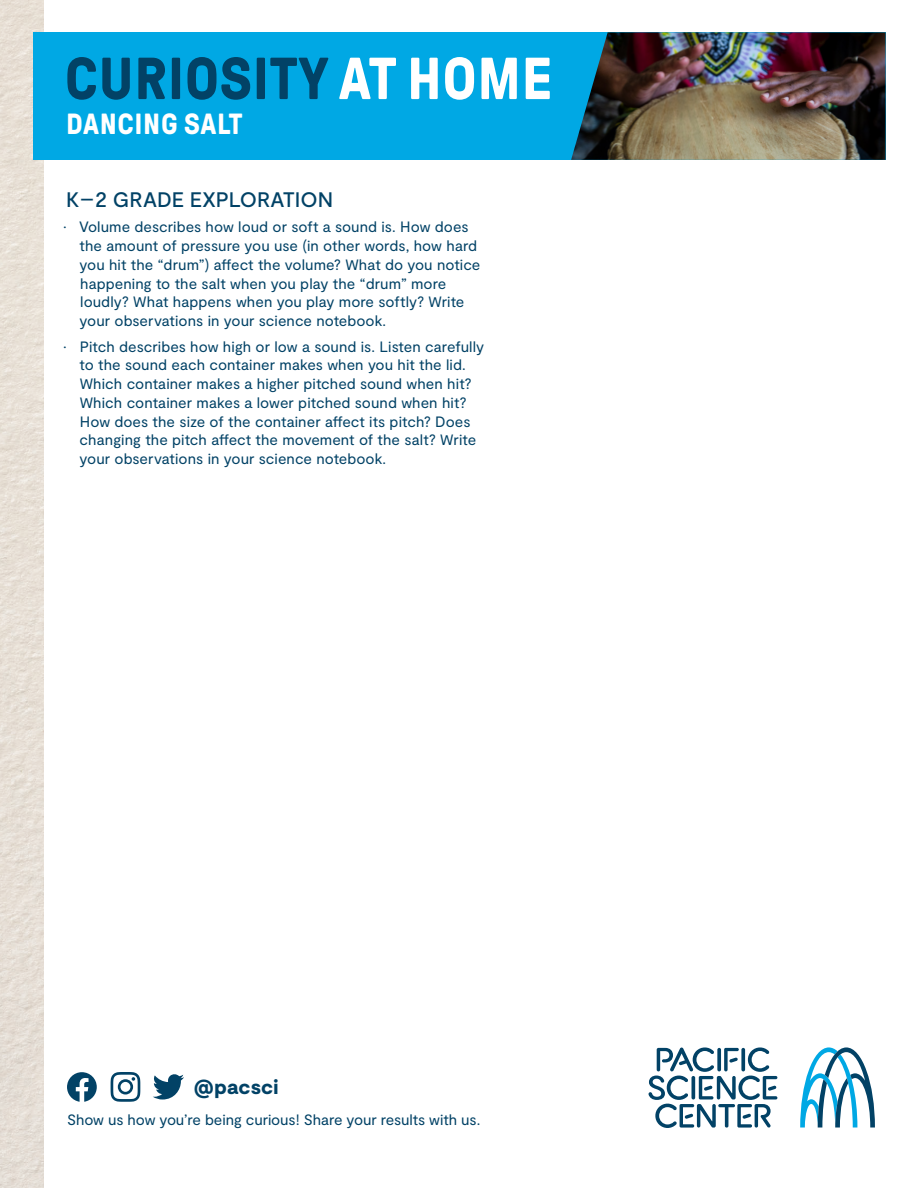
<style>
.page{position:relative;width:918px;height:1188px;background:#fff}
.page>*{position:absolute;margin:0;border:0;box-sizing:border-box;transform-origin:0 0}
.t1{font:700 59.1px "GT Pressura";letter-spacing:.01em;color:#024266}
.t2{font:700 29.1px "GT Pressura";letter-spacing:.02em;color:#fff}
.Heading1{font:500 21px "Moderat";color:#024266}
.t3{font:900 20.4px "Moderat";letter-spacing:.01em;color:#024266}
.t4{font:15px/18.8px "Moderat";color:#024266}
.s1{color:#fff}
</style>
<div class="page">
<img style="left:0;top:0;width:44px;height:1188px">
<div style="left:33px;top:32px;width:853px;height:128px;background:#00a8e4"></div>
<img style="left:571px;top:32px;width:315px;height:128px">
<svg style="left:800px;top:1047px;width:75px;height:81px"></svg>
<svg style="left:648px;top:1047px;width:129px;height:81px"></svg>
<svg style="left:153px;top:1074px;width:31px;height:26px"></svg>
<svg style="left:111px;top:1072px;width:29px;height:30px"></svg>
<svg style="left:67px;top:1072px;width:30px;height:30px"></svg>
<h1 class="t1" style="left:65px;top:47px;width:489px">CURIOSITY <span class="s1">AT HOME</span></h1>
<h2 class="t2" style="left:66px;top:108px;width:178px">DANCING SALT</h2>
<p class="Heading1" style="left:66px;top:187px;width:269px">K–2 GRADE EXPLORATION</p>
<p class="t4" style="left:80px;top:218px;width:402px;text-indent:-16px">• Volume describes how loud or soft a sound is. How does the amount of pressure you use (in other words, how hard you hit the “drum”) affect the volume? What do you notice happening to the salt when you play the “drum” more loudly? What happens when you play more softly? Write your observations in your science notebook.</p>
<p class="t4" style="left:80px;top:337px;width:406px;text-indent:-16px">• Pitch describes how high or low a sound is. Listen carefully to the sound each container makes when you hit the lid.<br>Which container makes a higher pitched sound when hit?<br>Which container makes a lower pitched sound when hit?<br>How does the size of the container affect its pitch? Does changing the pitch affect the movement of the salt? Write your observations in your science notebook.</p>
<p class="t3" style="left:194px;top:1075px;width:86px">@pacsci</p>
<p class="t4" style="left:67px;top:1111px;width:415px">Show us how you’re being curious! Share your results with us.</p>
</div>
